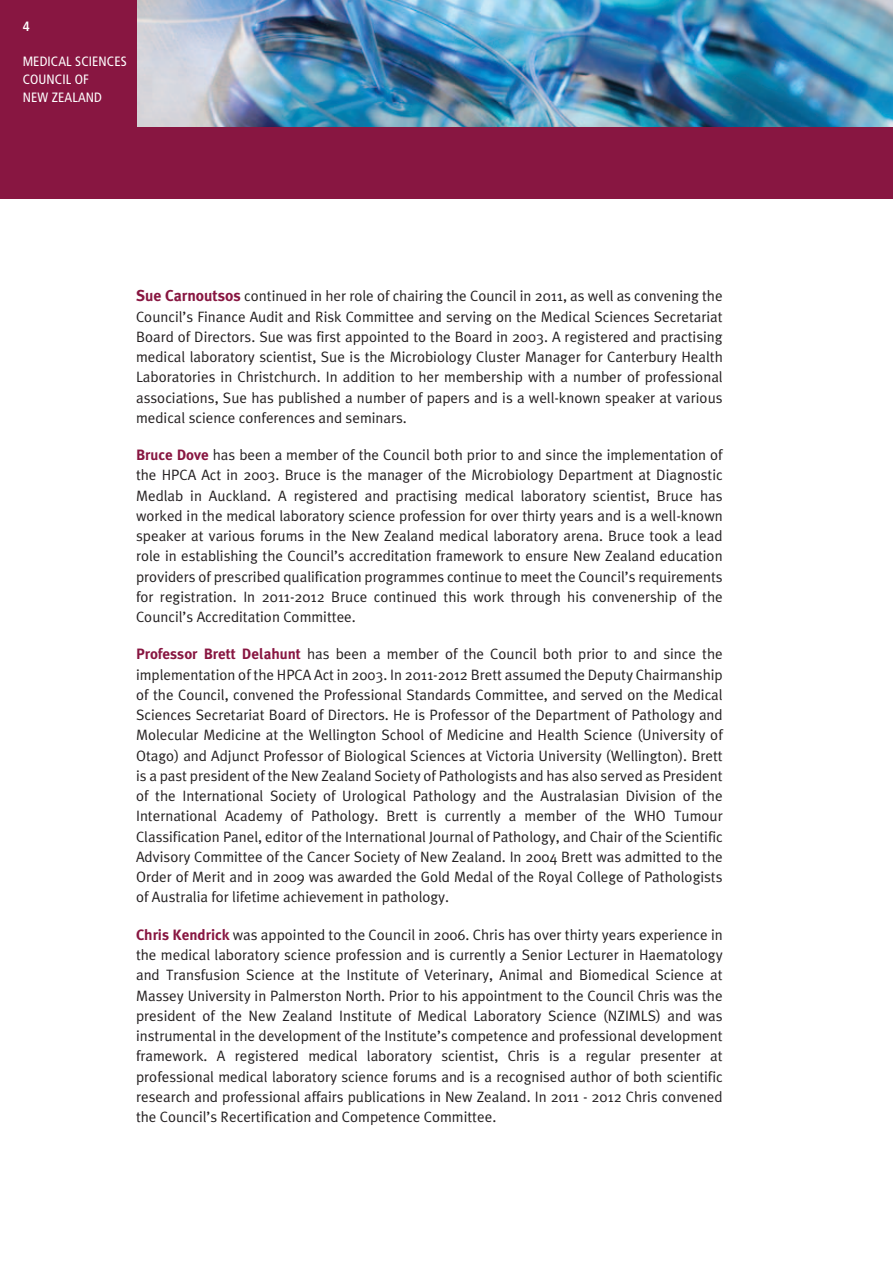
<style>
.page{position:relative;width:893px;height:1263px;background:#fff}
.page>*{position:absolute;margin:0;border:0;box-sizing:border-box;transform-origin:0 0}
.t1{font:15px/20.2px "Meta Plus Normal";color:#231f20;text-align:justify}
.t2{font:condensed 13.5px/18px "Frutiger";letter-spacing:.01em;color:#fff}
.t3{font:700 condensed 13.5px "Frutiger";color:#fff}
.s1{font-family:"Meta Plus";font-weight:700;font-size:15.75px;color:#881641}
.s2{font-family:"Meta Plus";font-weight:700;color:#881641}
</style>
<div class="page">
<div style="left:0;top:0;width:893px;height:198px;background:#881641"></div>
<img style="left:137px;top:0;width:756px;height:126px">
<p class="t3" style="left:23px;top:19px;width:9px">4</p>
<p class="t2" style="left:23px;top:53px;width:106px">MEDICAL SCIENCES<br>COUNCIL OF<br>NEW ZEALAND</p>
<p class="t1" style="left:136px;top:286px;width:588px"><span class="s1">Sue Carnoutsos</span> continued in her role of chairing the Council in 2011, as well as convening the Council’s Finance Audit and Risk Committee and serving on the Medical Sciences Secretariat Board of Directors. Sue was first appointed to the Board in 2003. A registered and practising medical laboratory scientist, Sue is the Microbiology Cluster Manager for Canterbury Health Laboratories in Christchurch. In addition to her membership with a number of professional associations, Sue has published a number of papers and is a well-known speaker at various medical science conferences and seminars.</p>
<p class="t1" style="left:136px;top:445px;width:588px"><span class="s2">Bruce Dove</span> has been a member of the Council both prior to and since the implementation of the HPCA Act in 2003. Bruce is the manager of the Microbiology Department at Diagnostic Medlab in Auckland. A registered and practising medical laboratory scientist, Bruce has worked in the medical laboratory science profession for over thirty years and is a well-known speaker at various forums in the New Zealand medical laboratory arena. Bruce took a lead role in establishing the Council’s accreditation framework to ensure New Zealand education providers of prescribed qualification programmes continue to meet the Council’s requirements for registration. In 2011-2012 Bruce continued this work through his convenership of the Council’s Accreditation Committee.</p>
<p class="t1" style="left:136px;top:644px;width:588px"><span class="s2">Professor Brett Delahunt</span> has been a member of the Council both prior to and since the implementation of the HPCA Act in 2003. In 2011-2012 Brett assumed the Deputy Chairmanship of the Council, convened the Professional Standards Committee, and served on the Medical Sciences Secretariat Board of Directors. He is Professor of the Department of Pathology and Molecular Medicine at the Wellington School of Medicine and Health Science (University of Otago) and Adjunct Professor of Biological Sciences at Victoria University (Wellington). Brett is a past president of the New Zealand Society of Pathologists and has also served as President of the International Society of Urological Pathology and the Australasian Division of the International Academy of Pathology. Brett is currently a member of the WHO Tumour Classification Panel, editor of the International Journal of Pathology, and Chair of the Scientific Advisory Committee of the Cancer Society of New Zealand. In 2004 Brett was admitted to the Order of Merit and in 2009 was awarded the Gold Medal of the Royal College of Pathologists of Australia for lifetime achievement in pathology.</p>
<p class="t1" style="left:136px;top:924px;width:588px"><span class="s2">Chris Kendrick</span> was appointed to the Council in 2006. Chris has over thirty years experience in the medical laboratory science profession and is currently a Senior Lecturer in Haematology and Transfusion Science at the Institute of Veterinary, Animal and Biomedical Science at Massey University in Palmerston North. Prior to his appointment to the Council Chris was the president of the New Zealand Institute of Medical Laboratory Science (NZIMLS) and was instrumental in the development of the Institute’s competence and professional development framework. A registered medical laboratory scientist, Chris is a regular presenter at professional medical laboratory science forums and is a recognised author of both scientific research and professional affairs publications in New Zealand. In 2011 - 2012 Chris convened the Council’s Recertification and Competence Committee.</p>
</div>
